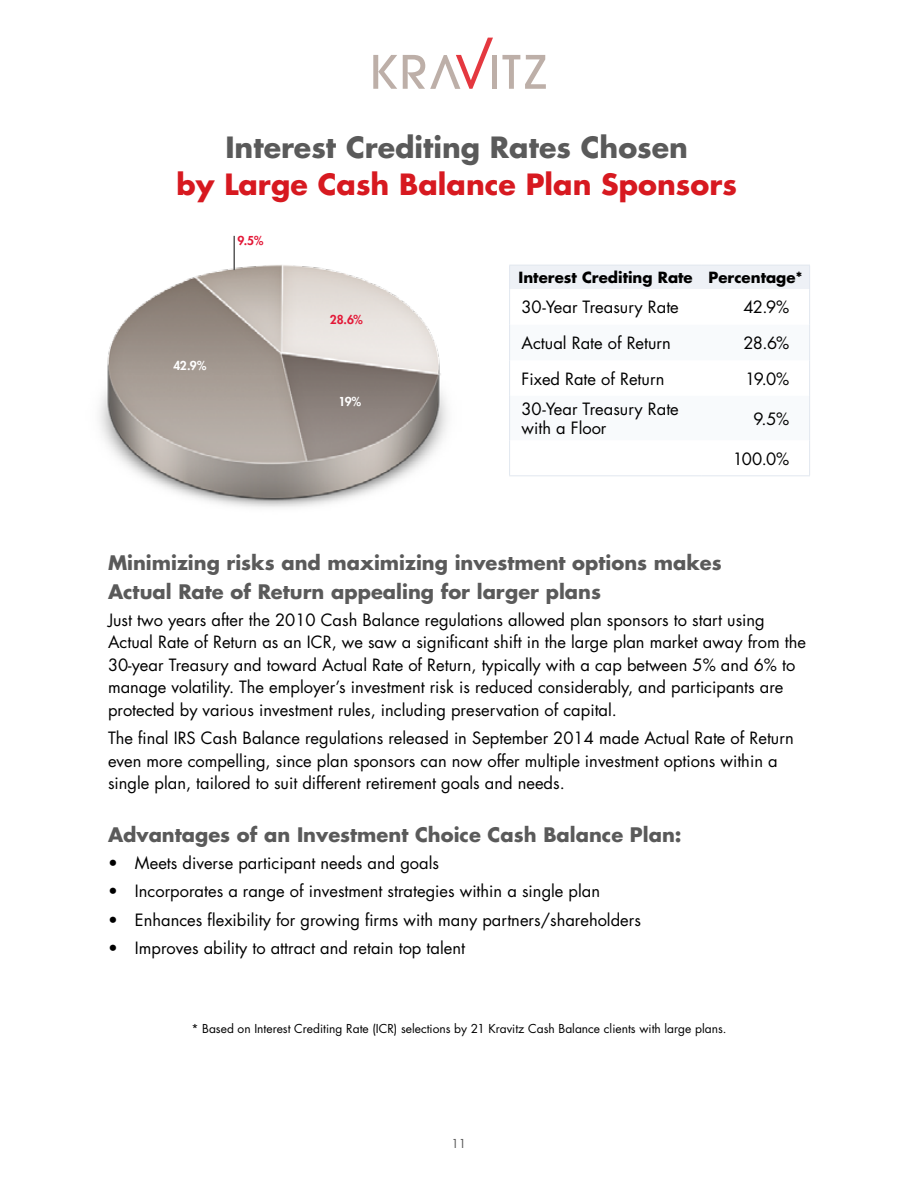
<style>
.page{position:relative;width:918px;height:1188px;background:#fff}
.page>*{position:absolute;margin:0;border:0;box-sizing:border-box;transform-origin:0 0}
.t1{font:700 28.5px "Futura";color:#d71920}
.t2{font:700 28.5px "Futura";color:#5a5a5a}
.t3{font:700 19.5px/28.5px "Futura";color:#5a5a5a}
.t4{font:16.5px/22.5px "Futura";color:#000}
.t5{font:700 15px "Futura";color:#000}
.t6{font:12px "Futura";color:#000}
.t7{font:800 12px "Futura";color:#e31837}
.t8{font:800 12px "Futura";color:#fff}
.t9{font:12px "Futura";color:#5a5a5a}
</style>
<div class="page">
<svg style="left:373px;top:55px;width:24px;height:34px"></svg>
<div style="left:492px;top:55px;width:5px;height:34px;background:#bdafa8"></div>
<svg style="left:502px;top:55px;width:44px;height:34px"></svg>
<svg style="left:403px;top:38px;width:90px;height:51px"></svg>
<img style="left:99px;top:265px;width:349px;height:243px">
<hr style="left:233px;top:236px;width:2px;height:34px;background:#5a5a5a">
<hr style="left:509px;top:289px;width:1px;height:36px;background:#e1e7ef">
<hr style="left:809px;top:289px;width:1px;height:36px;background:#e1e7ef">
<hr style="left:509px;top:325px;width:1px;height:35px;background:#e1e7ef">
<hr style="left:809px;top:325px;width:1px;height:35px;background:#e1e7ef">
<hr style="left:509px;top:360px;width:1px;height:36px;background:#e1e7ef">
<hr style="left:809px;top:360px;width:1px;height:36px;background:#e1e7ef">
<hr style="left:509px;top:396px;width:1px;height:44px;background:#e1e7ef">
<hr style="left:809px;top:396px;width:1px;height:44px;background:#e1e7ef">
<hr style="left:509px;top:440px;width:1px;height:35px;background:#e1e7ef">
<hr style="left:809px;top:440px;width:1px;height:35px;background:#e1e7ef">
<div style="left:509px;top:265px;width:301px;height:24px;background:#eef1f6"></div>
<hr style="left:509px;top:475px;width:193px;height:1px;background:#e1e7ef">
<hr style="left:702px;top:475px;width:108px;height:1px;background:#e1e7ef">
<h1 class="t2" style="left:225px;top:127px;width:464px">Interest Crediting Rates Chosen</h1>
<h1 class="t1" style="left:177px;top:165px;width:562px">by Large Cash Balance Plan Sponsors</h1>
<p class="t7" style="left:238px;top:233px;width:27px">9.5%</p>
<p class="t8" style="left:173px;top:358px;width:34px">42.9%</p>
<p class="t7" style="left:330px;top:312px;width:34px">28.6%</p>
<p class="t8" style="left:339px;top:394px;width:24px">19%</p>
<p class="t5" style="left:519px;top:267px;width:286px">Interest Crediting Rate Percentage*</p>
<p class="t4" style="left:522px;top:296px;width:159px">30-Year Treasury Rate</p>
<p class="t4" style="left:743px;top:296px;width:48px">42.9%</p>
<p class="t4" style="left:522px;top:331px;width:151px">Actual Rate of Return</p>
<p class="t4" style="left:743px;top:331px;width:47px">28.6%</p>
<p class="t4" style="left:522px;top:367px;width:144px">Fixed Rate of Return</p>
<p class="t4" style="left:745px;top:367px;width:46px">19.0%</p>
<p class="t4" style="left:522px;top:399px;width:159px;line-height:19.5px">30-Year Treasury Rate with a Floor</p>
<p class="t4" style="left:753px;top:407px;width:38px">9.5%</p>
<p class="t4" style="left:733px;top:447px;width:58px">100.0%</p>
<p class="t3" style="left:108px;top:548px;width:615px">Minimizing risks and maximizing investment options makes<br>Actual Rate of Return appealing for larger plans</p>
<p class="t4" style="left:108px;top:608px;width:700px">Just two years after the 2010 Cash Balance regulations allowed plan sponsors to start using Actual Rate of Return as an ICR, we saw a significant shift in the large plan market away from the 30-year Treasury and toward Actual Rate of Return, typically with a cap between 5% and 6% to manage volatility. The employer’s investment risk is reduced considerably, and participants are protected by various investment rules, including preservation of capital.</p>
<p class="t4" style="left:108px;top:727px;width:687px">The final IRS Cash Balance regulations released in September 2014 made Actual Rate of Return even more compelling, since plan sponsors can now offer multiple investment options within a single plan, tailored to suit different retirement goals and needs.</p>
<p class="t3" style="left:108px;top:820px;width:575px">Advantages of an Investment Choice Cash Balance Plan:</p>
<p class="t4" style="left:108px;top:851px;width:333px">• Meets diverse participant needs and goals</p>
<p class="t4" style="left:108px;top:880px;width:494px">• Incorporates a range of investment strategies within a single plan</p>
<p class="t4" style="left:108px;top:908px;width:534px">• Enhances flexibility for growing firms with many partners/shareholders</p>
<p class="t4" style="left:108px;top:937px;width:359px">• Improves ability to attract and retain top talent</p>
<p class="t6" style="left:191px;top:1020px;width:537px">* Based on Interest Crediting Rate (ICR) selections by 21 Kravitz Cash Balance clients with large plans.</p>
<p class="t9" style="left:452px;top:1136px;width:16px">11</p>
</div>
